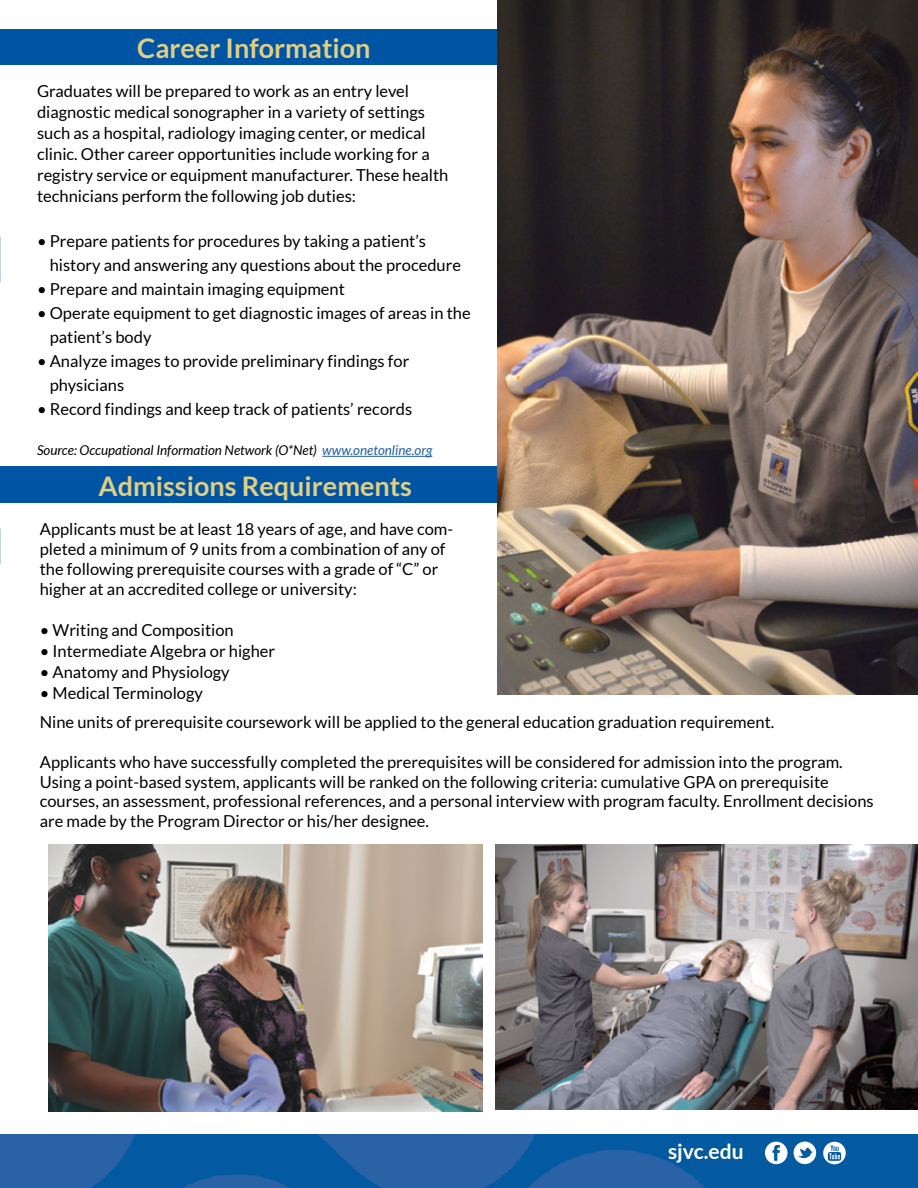
<style>
.page{position:relative;width:918px;height:1188px;background:#fff}
.page>*{position:absolute;margin:0;border:0;box-sizing:border-box;transform-origin:0 0}
.t1{font:700 27px "Lato";color:#e1cf83}
.t2{font:700 21px "Lato";color:#fff}
.t3{font:16.5px/19.8px "Lato";color:#000}
.t4{font:italic 13.5px "Lato";color:#000}
.s1{color:#215e9e}
</style>
<div class="page">
<div style="left:0;top:466px;width:781px;height:36px;background:#0054a4"></div>
<div style="left:0;top:29px;width:778px;height:36px;background:#0054a4"></div>
<img style="left:0;top:238px;width:1px;height:298px">
<img style="left:0;top:1134px;width:918px;height:54px">
<hr style="left:322px;top:456px;width:110px;height:1px;background:#215e9e">
<img style="left:497px;top:0;width:421px;height:694px">
<img style="left:496px;top:844px;width:422px;height:265px">
<img style="left:49px;top:845px;width:434px;height:267px">
<svg style="left:794px;top:1142px;width:22px;height:22px"></svg>
<svg style="left:765px;top:1142px;width:23px;height:22px"></svg>
<svg style="left:823px;top:1142px;width:23px;height:22px"></svg>
<p class="t1" style="left:137px;top:33px;width:235px">Career Information</p>
<p class="t3" style="left:37px;top:80px;width:413px;line-height:21px">Graduates will be prepared to work as an entry level diagnostic medical sonographer in a variety of settings such as a hospital, radiology imaging center, or medical clinic. Other career opportunities include working for a registry service or equipment manufacturer. These health technicians perform the following job duties:</p>
<p class="t3" style="left:50px;top:229px;width:413px;line-height:24px;text-indent:-13px">• Prepare patients for procedures by taking a patient’s history and answering any questions about the procedure</p>
<p class="t3" style="left:37px;top:279px;width:309px">• Prepare and maintain imaging equipment</p>
<p class="t3" style="left:37px;top:303px;width:435px">• Operate equipment to get diagnostic images of areas in the</p>
<p class="t3" style="left:50px;top:327px;width:103px">patient’s body</p>
<p class="t3" style="left:50px;top:349px;width:361px;line-height:24px;text-indent:-13px">• Analyze images to provide preliminary findings for physicians</p>
<p class="t3" style="left:37px;top:399px;width:377px">• Record findings and keep track of patients’ records</p>
<p class="t4" style="left:37px;top:443px;width:397px">Source: Occupational Information Network (O*Net) <span class="s1">www.onetonline.org</span></p>
<p class="t1" style="left:99px;top:470px;width:315px">Admissions Requirements</p>
<p class="t3" style="left:40px;top:519px;width:415px">Applicants must be at least 18 years of age, and have com&shy;pleted a minimum of 9 units from a combination of any of the following prerequisite courses with a grade of “C” or higher at an accredited college or university:</p>
<p class="t3" style="left:40px;top:620px;width:195px">• Writing and Composition</p>
<p class="t3" style="left:40px;top:641px;width:237px">• Intermediate Algebra or higher</p>
<p class="t3" style="left:40px;top:662px;width:191px">• Anatomy and Physiology</p>
<p class="t3" style="left:40px;top:683px;width:165px">• Medical Terminology</p>
<p class="t3" style="left:40px;top:712px;width:736px">Nine units of prerequisite coursework will be applied to the general education graduation requirement.</p>
<p class="t3" style="left:40px;top:752px;width:835px">Applicants who have successfully completed the prerequisites will be considered for admission into the program.<br>Using a point-based system, applicants will be ranked on the following criteria: cumulative GPA on prerequisite courses, an assessment, professional references, and a personal interview with program faculty. Enrollment decisions are made by the Program Director or his/her designee.</p>
<p class="t2" style="left:668px;top:1140px;width:77px">sjvc.edu</p>
</div>
